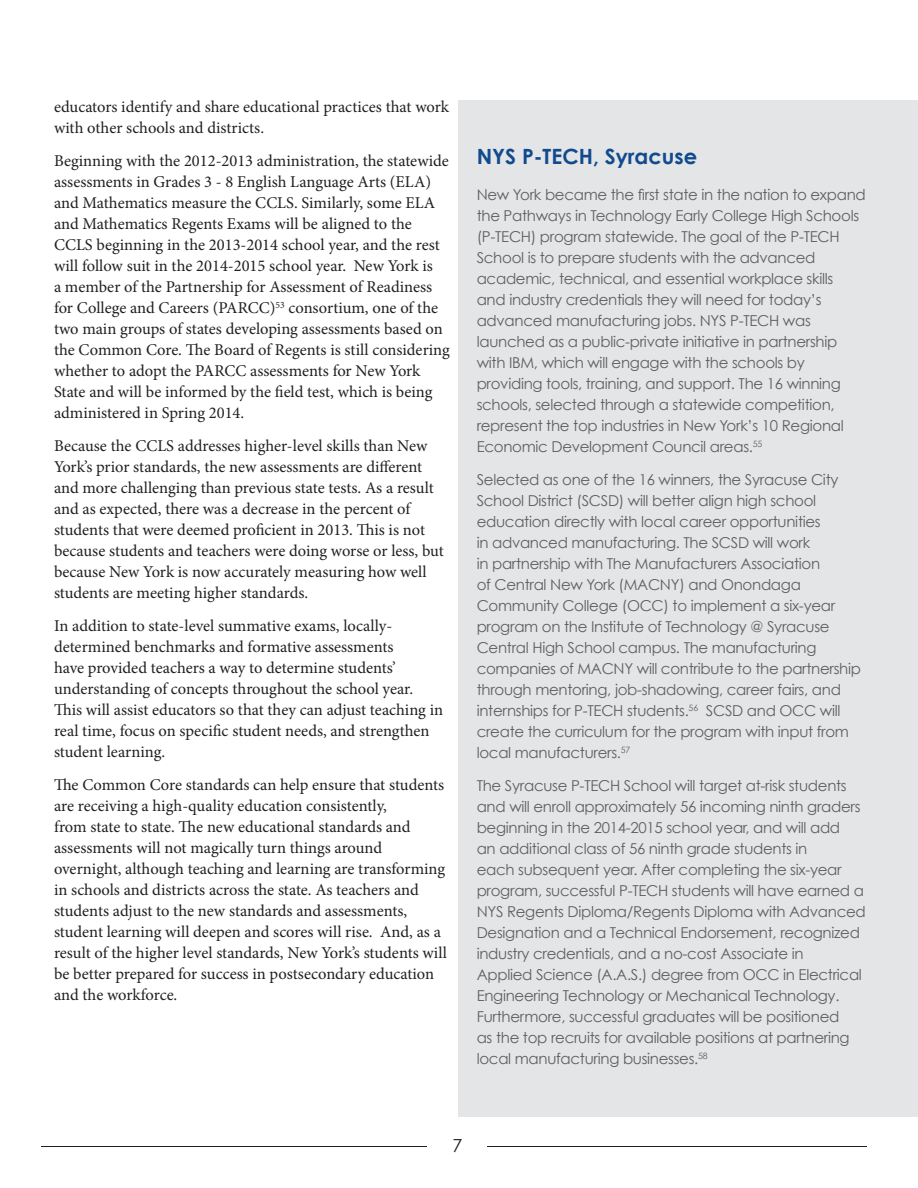
<style>
.page{position:relative;width:918px;height:1188px;background:#fff}
.page>*{position:absolute;margin:0;border:0;box-sizing:border-box;transform-origin:0 0}
.t1{font:700 21px "Century Gothic";color:#114b8e}
.t2{font:18px "Century Gothic";color:#231f20}
.t3{font:16.5px/21px "Minion Pro";color:#231f20}
.t4{font:15px/21px "Century Gothic";letter-spacing:-.02em;color:#5f5f62}
</style>
<div class="page">
<hr style="left:42px;top:1146px;width:385px;height:1px;background:#231f20">
<hr style="left:482px;top:1146px;width:385px;height:1px;background:#231f20">
<div style="left:458px;top:100px;width:460px;height:1017px;background:#e4e5e7"></div>
<p class="t3" style="left:54px;top:97px;width:396px">educators identify and share educational practices that work with other schools and districts.</p>
<p class="t3" style="left:54px;top:151px;width:397px">Beginning with the 2012-2013 administration, the statewide assessments in Grades 3 - 8 English Language Arts (ELA) and Mathematics measure the CCLS. Similarly, some ELA and Mathematics Regents Exams will be aligned to the CCLS beginning in the 2013-2014 school year, and the rest will follow suit in the 2014-2015 school year. New York is<br>a member of the Partnership for Assessment of Readiness for College and Careers (PARCC)<sup>53</sup> consortium, one of the two main groups of states developing assessments based on the Common Core. The Board of Regents is still considering whether to adopt the PARCC assessments for New York State and will be informed by the field test, which is being administered in Spring 2014.</p>
<p class="t3" style="left:54px;top:436px;width:391px">Because the CCLS addresses higher-level skills than New York’s prior standards, the new assessments are different and more challenging than previous state tests. As a result and as expected, there was a decrease in the percent of students that were deemed proficient in 2013. This is not because students and teachers were doing worse or less, but because New York is now accurately measuring how well students are meeting higher standards.</p>
<p class="t3" style="left:54px;top:616px;width:391px">In addition to state-level summative exams, locally&shy;determined benchmarks and formative assessments<br>have provided teachers a way to determine students’ understanding of concepts throughout the school year.<br>This will assist educators so that they can adjust teaching in real time, focus on specific student needs, and strengthen student learning.</p>
<p class="t3" style="left:54px;top:775px;width:394px">The Common Core standards can help ensure that students are receiving a high-quality education consistently,<br>from state to state. The new educational standards and assessments will not magically turn things around overnight, although teaching and learning are transforming in schools and districts across the state. As teachers and students adjust to the new standards and assessments, student learning will deepen and scores will rise. And, as a result of the higher level standards, New York’s students will be better prepared for success in postsecondary education and the workforce.</p>
<p class="t1" style="left:477px;top:143px;width:222px">NYS P-TECH, Syracuse</p>
<p class="t4" style="left:477px;top:183px;width:391px">New York became the first state in the nation to expand the Pathways in Technology Early College High Schools (P-TECH) program statewide. The goal of the P-TECH School is to prepare students with the advanced academic, technical, and essential workplace skills and industry credentials they will need for today’s advanced manufacturing jobs. NYS P-TECH was launched as a public-private initiative in partnership with IBM, which will engage with the schools by providing tools, training, and support. The 16 winning schools, selected through a statewide competition, represent the top industries in New York’s 10 Regional Economic Development Council areas.<sup>55</sup></p>
<p class="t4" style="left:477px;top:468px;width:386px">Selected as one of the 16 winners, the Syracuse City School District (SCSD) will better align high school education directly with local career opportunities<br>in advanced manufacturing. The SCSD will work<br>in partnership with The Manufacturers Association<br>of Central New York (MACNY) and Onondaga Community College (OCC) to implement a six-year program on the Institute of Technology @ Syracuse Central High School campus. The manufacturing companies of MACNY will contribute to the partnership through mentoring, job-shadowing, career fairs, and internships for P-TECH students.<sup>56</sup> SCSD and OCC will create the curriculum for the program with input from local manufacturers.<sup>57</sup></p>
<p class="t4" style="left:477px;top:774px;width:391px">The Syracuse P-TECH School will target at-risk students and will enroll approximately 56 incoming ninth graders beginning in the 2014-2015 school year, and will add<br>an additional class of 56 ninth grade students in<br>each subsequent year. After completing the six-year program, successful P-TECH students will have earned a NYS Regents Diploma/Regents Diploma with Advanced Designation and a Technical Endorsement, recognized industry credentials, and a no-cost Associate in<br>Applied Science (A.A.S.) degree from OCC in Electrical Engineering Technology or Mechanical Technology.<br>Furthermore, successful graduates will be positioned<br>as the top recruits for available positions at partnering local manufacturing businesses.<sup>58</sup></p>
<p class="t2" style="left:452px;top:1135px;width:11px">7</p>
</div>
